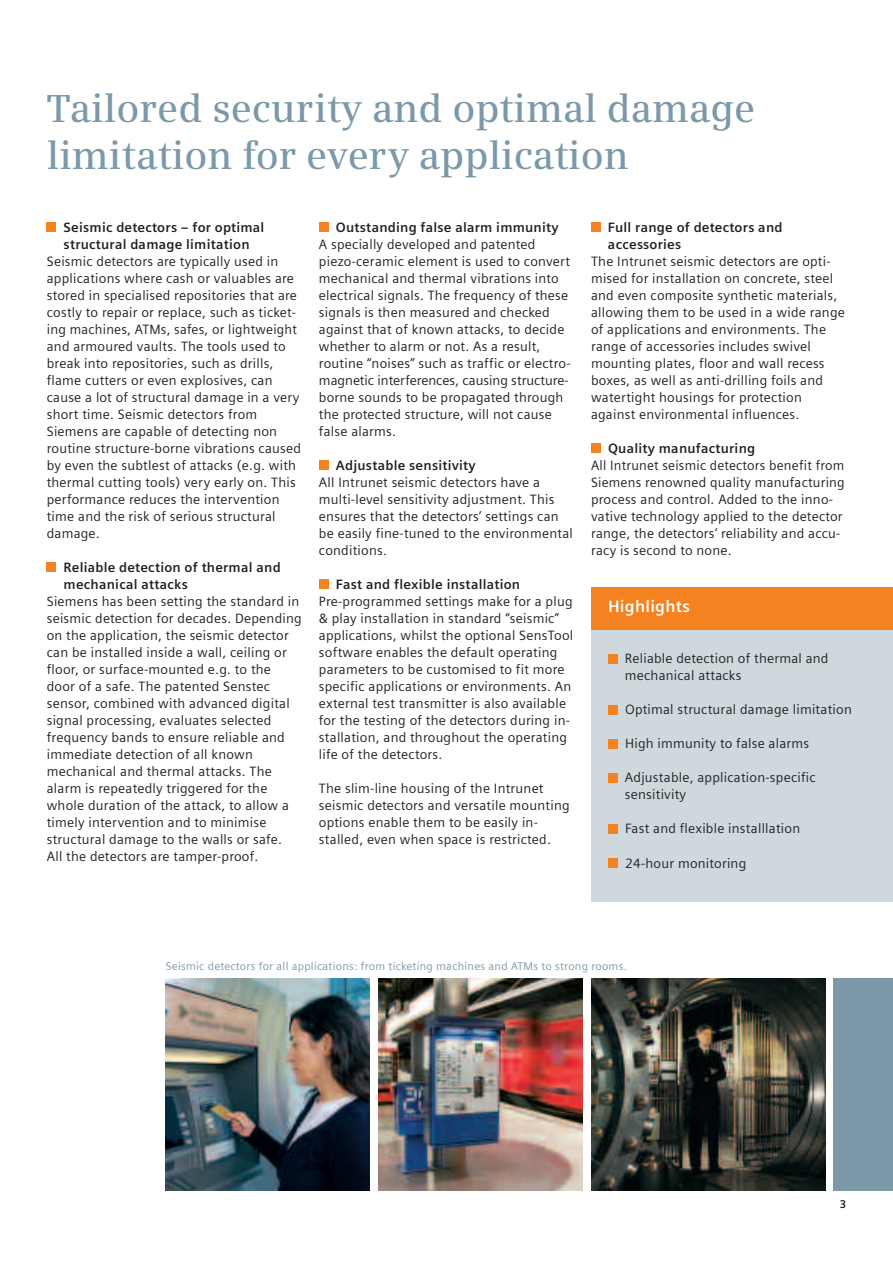
<style>
.page{position:relative;width:893px;height:1263px;background:#fff}
.page>*{position:absolute;margin:0;border:0;box-sizing:border-box;transform-origin:0 0}
.t1{font:600 39px/46.8px "Siemens Serif";color:#7b99a9}
.t2{font:700 16.5px "Siemens Sans";letter-spacing:.015em;color:#fff}
.t3{font:13.5px/17px "Siemens Sans";letter-spacing:.015em;color:#231f20}
.t4{font:700 13.5px/17px "Siemens Sans";letter-spacing:.015em;color:#231f20}
.t5{font:11.25px "Siemens Sans";letter-spacing:.025em;color:#7b99a9}
.t6{font:700 11.25px "Siemens Sans";color:#231f20}
</style>
<div class="page">
<div style="left:833px;top:978px;width:60px;height:213px;background:#7b99a9"></div>
<img style="left:378px;top:978px;width:205px;height:213px">
<img style="left:166px;top:978px;width:204px;height:213px">
<div style="left:591px;top:621px;width:302px;height:280px;background:#cfd8dd"></div>
<div style="left:47px;top:222px;width:9px;height:10px;background:#f58220"></div>
<div style="left:47px;top:562px;width:9px;height:10px;background:#f58220"></div>
<div style="left:319px;top:222px;width:9px;height:10px;background:#f58220"></div>
<div style="left:319px;top:460px;width:9px;height:10px;background:#f58220"></div>
<div style="left:319px;top:579px;width:9px;height:10px;background:#f58220"></div>
<img style="left:591px;top:978px;width:234px;height:213px">
<div style="left:591px;top:222px;width:9px;height:10px;background:#f58220"></div>
<div style="left:591px;top:443px;width:9px;height:10px;background:#f58220"></div>
<div style="left:591px;top:587px;width:302px;height:42px;background:#f58220"></div>
<div style="left:608px;top:705px;width:9px;height:9px;background:#f58220"></div>
<div style="left:608px;top:654px;width:9px;height:9px;background:#f58220"></div>
<div style="left:608px;top:858px;width:9px;height:9px;background:#f58220"></div>
<div style="left:608px;top:824px;width:9px;height:9px;background:#f58220"></div>
<div style="left:608px;top:773px;width:9px;height:9px;background:#f58220"></div>
<div style="left:608px;top:739px;width:9px;height:9px;background:#f58220"></div>
<h1 class="t1" style="left:47px;top:85px;width:710px">Tailored security and optimal damage limitation for every application</h1>
<p class="t4" style="left:64px;top:218px;width:202px">Seismic detectors – for optimal structural damage limitation</p>
<p class="t3" style="left:47px;top:253px;width:256px">Seismic detectors are typically used in applications where cash or valuables are stored in specialised repositories that are costly to repair or replace, such as ticket&shy;ing machines, ATMs, safes, or lightweight and armoured vaults. The tools used to break into repositories, such as drills, flame cutters or even explosives, can cause a lot of structural damage in a very short time. Seismic detectors from Siemens are capable of detecting non routine structure-borne vibrations caused by even the subtlest of attacks (e.g. with thermal cutting tools) very early on. This performance reduces the intervention time and the risk of serious structural damage.</p>
<p class="t4" style="left:64px;top:559px;width:219px">Reliable detection of thermal and mechanical attacks</p>
<p class="t3" style="left:47px;top:593px;width:257px">Siemens has been setting the standard in seismic detection for decades. Depending on the application, the seismic detector can be installed inside a wall, ceiling or floor, or surface-mounted e.g. to the door of a safe. The patented Senstec sensor, combined with advanced digital signal processing, evaluates selected frequency bands to ensure reliable and immediate detection of all known mechanical and thermal attacks. The alarm is repeatedly triggered for the whole duration of the attack, to allow a timely intervention and to minimise structural damage to the walls or safe.<br>All the detectors are tamper-proof.</p>
<p class="t4" style="left:336px;top:218px;width:224px">Outstanding false alarm immunity</p>
<p class="t3" style="left:319px;top:236px;width:253px">A specially developed and patented piezo-ceramic element is used to convert mechanical and thermal vibrations into electrical signals. The frequency of these signals is then measured and checked against that of known attacks, to decide whether to alarm or not. As a result, routine “noises” such as traffic or electro&shy;magnetic interferences, causing structure&shy;borne sounds to be propagated through the protected structure, will not cause false alarms.</p>
<p class="t4" style="left:336px;top:457px;width:141px">Adjustable sensitivity</p>
<p class="t3" style="left:319px;top:474px;width:255px">All Intrunet seismic detectors have a multi-level sensitivity adjustment. This ensures that the detectors’ settings can be easily fine-tuned to the environmental conditions.</p>
<p class="t4" style="left:336px;top:576px;width:186px">Fast and flexible installation</p>
<p class="t3" style="left:319px;top:593px;width:256px">Pre-programmed settings make for a plug &amp; play installation in standard “seismic” applications, whilst the optional SensTool software enables the default operating parameters to be customised to fit more specific applications or environments. An external test transmitter is also available for the testing of the detectors during in&shy;stallation, and throughout the operating life of the detectors.</p>
<p class="t3" style="left:319px;top:780px;width:252px">The slim-line housing of the Intrunet seismic detectors and versatile mounting options enable them to be easily in&shy;stalled, even when space is restricted.</p>
<p class="t4" style="left:608px;top:218px;width:176px">Full range of detectors and accessories</p>
<p class="t3" style="left:591px;top:253px;width:255px">The Intrunet seismic detectors are opti&shy;mised for installation on concrete, steel and even composite synthetic materials, allowing them to be used in a wide range of applications and environments. The range of accessories includes swivel mounting plates, floor and wall recess boxes, as well as anti-drilling foils and watertight housings for protection against environmental influences.</p>
<p class="t4" style="left:608px;top:440px;width:149px">Quality manufacturing</p>
<p class="t3" style="left:591px;top:457px;width:255px">All Intrunet seismic detectors benefit from Siemens renowned quality manufacturing process and control. Added to the inno&shy;vative technology applied to the detector range, the detectors’ reliability and accu&shy;racy is second to none.</p>
<p class="t2" style="left:608px;top:597px;width:83px">Highlights</p>
<p class="t3" style="left:625px;top:650px;width:205px">Reliable detection of thermal and mechanical attacks</p>
<p class="t3" style="left:625px;top:701px;width:228px">Optimal structural damage limitation</p>
<p class="t3" style="left:625px;top:735px;width:186px">High immunity to false alarms</p>
<p class="t3" style="left:625px;top:769px;width:192px">Adjustable, application-specific sensitivity</p>
<p class="t3" style="left:625px;top:820px;width:177px">Fast and flexible installlation</p>
<p class="t3" style="left:625px;top:854px;width:123px">24-hour monitoring</p>
<p class="t5" style="left:166px;top:959px;width:463px">Seismic detectors for all applications: from ticketing machines and ATMs to strong rooms.</p>
<p class="t6" style="left:840px;top:1197px;width:8px">3</p>
</div>
